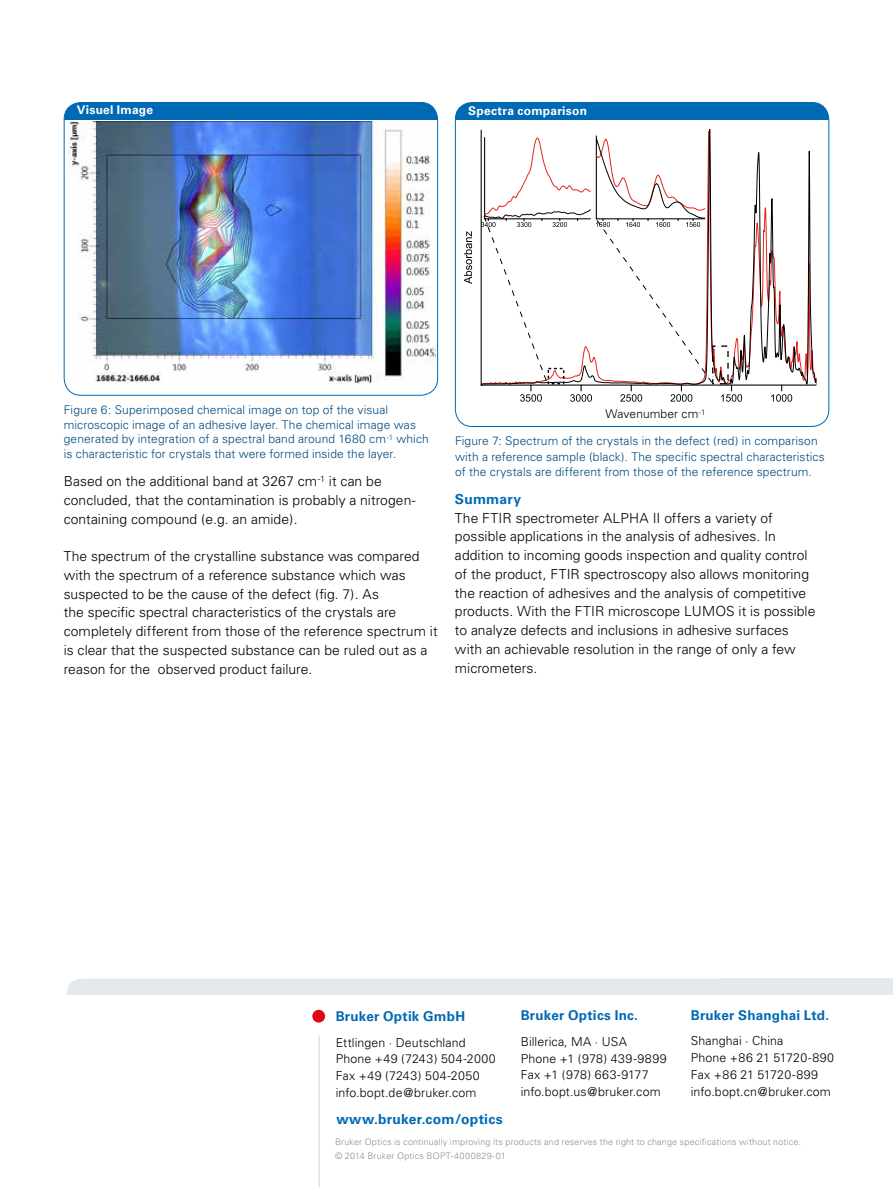
<style>
.page{position:relative;width:893px;height:1187px;background:#fff}
.page>*{position:absolute;margin:0;border:0;box-sizing:border-box;transform-origin:0 0}
.t1{font:300 13.8px/18.8px "Univers";letter-spacing:.005em;color:#000}
.t2{font:700 13.8px "Univers";letter-spacing:.015em;color:#0069b4}
.t3{font:700 13.5px "Univers";letter-spacing:.015em;color:#0069b4}
.t4{font:300 12.3px/17px "Univers";letter-spacing:.01em;color:#000}
.t5{font:300 12px/14.4px "Univers";letter-spacing:.01em;color:#00497f}
.t6{font:700 12px "Univers";letter-spacing:.02em;color:#fff}
.t7{font:300 12px "Univers";letter-spacing:.01em;color:#000}
.t8{font:300 9px/13.5px "Univers";letter-spacing:.02em;color:#83929b}
</style>
<div class="page">
<div style="left:455px;top:102px;width:374px;height:17px;background:#0069b4"></div>
<div style="left:455px;top:102px;width:374px;height:325px;border:1px solid #0069b4;border-radius:17px"></div>
<svg style="left:480px;top:128px;width:336px;height:257px"></svg>
<svg style="left:721px;top:385px;width:21px;height:16px"></svg>
<svg style="left:771px;top:385px;width:21px;height:16px"></svg>
<svg style="left:464px;top:231px;width:8px;height:53px"></svg>
<div style="left:712px;top:345px;width:17px;height:39px;border:1px dashed #000"></div>
<svg style="left:481px;top:135px;width:231px;height:266px"></svg>
<div style="left:64px;top:102px;width:374px;height:17px;background:#0069b4"></div>
<div style="left:64px;top:102px;width:374px;height:293px;border:1px solid #0069b4;border-radius:17px"></div>
<img style="left:68px;top:122px;width:368px;height:261px">
<div style="left:67px;top:978px;width:756px;height:34px;background:#e3e9ec;border-radius:15px"></div>
<div style="left:721px;top:978px;width:172px;height:34px;background:#e3e9ec"></div>
<div style="left:64px;top:994px;width:829px;height:19px;background:#fff"></div>
<div style="left:312px;top:1009px;width:13px;height:13px;background:#e30613;border-radius:50%"></div>
<hr style="left:319px;top:1035px;width:1px;height:151px;background:#c8d3da">
<p class="t6" style="left:77px;top:103px;width:78px">Visuel Image</p>
<p class="t6" style="left:468px;top:104px;width:120px">Spectra comparison</p>
<p class="t5" style="left:64px;top:403px;width:367px">Figure 6: Superimposed chemical image on top of the visual microscopic image of an adhesive layer. The chemical image was generated by integration of a spectral band around 1680 cm<sup>-1</sup> which is characteristic for crystals that were formed inside the layer.</p>
<p class="t1" style="left:64px;top:472px;width:353px">Based on the additional band at 3267 cm<sup>-1</sup> it can be concluded, that the contamination is probably a nitrogen&shy;containing compound (e.g. an amide).</p>
<p class="t1" style="left:64px;top:547px;width:375px">The spectrum of the crystalline substance was compared with the spectrum of a reference substance which was suspected to be the cause of the defect (fig. 7). As<br>the specific spectral characteristics of the crystals are completely different from those of the reference spectrum it is clear that the suspected substance can be ruled out as a reason for the observed product failure.</p>
<p class="t7" style="left:605px;top:406px;width:101px">Wavenumber cm<sup>-1</sup></p>
<p class="t5" style="left:455px;top:433px;width:371px;line-height:15.8px">Figure 7: Spectrum of the crystals in the defect (red) in comparison with a reference sample (black). The specific spectral characteristics of the crystals are different from those of the reference spectrum.</p>
<p class="t2" style="left:455px;top:491px;width:68px">Summary</p>
<p class="t1" style="left:455px;top:508px;width:362px">The FTIR spectrometer ALPHA II offers a variety of possible applications in the analysis of adhesives. In addition to incoming goods inspection and quality control of the product, FTIR spectroscopy also allows monitoring the reaction of adhesives and the analysis of competitive products. With the FTIR microscope LUMOS it is possible to analyze defects and inclusions in adhesive surfaces with an achievable resolution in the range of only a few micrometers.</p>
<p class="t3" style="left:336px;top:1007px;width:131px">Bruker Optik GmbH</p>
<p class="t4" style="left:336px;top:1033px;width:162px">Ettlingen · Deutschland<br>Phone +49 (7243) 504-2000<br>Fax +49 (7243) 504-2050 info.bopt.de@bruker.com</p>
<p class="t2" style="left:336px;top:1111px;width:168px">www.bruker.com/optics</p>
<p class="t3" style="left:521px;top:1007px;width:119px">Bruker Optics Inc.</p>
<p class="t4" style="left:521px;top:1032px;width:147px">Billerica, MA · USA<br>Phone +1 (978) 439-9899<br>Fax +1 (978) 663-9177 info.bopt.us@bruker.com</p>
<p class="t3" style="left:691px;top:1006px;width:140px">Bruker Shanghai Ltd.</p>
<p class="t4" style="left:691px;top:1031px;width:145px">Shanghai · China<br>Phone +86 21 51720-890<br>Fax +86 21 51720-899 info.bopt.cn@bruker.com</p>
<p class="t8" style="left:335px;top:1135px;width:468px">Bruker Optics is continually improving its products and reserves the right to change specifications without notice. © 2014 Bruker Optics BOPT-4000829-01</p>
</div>
